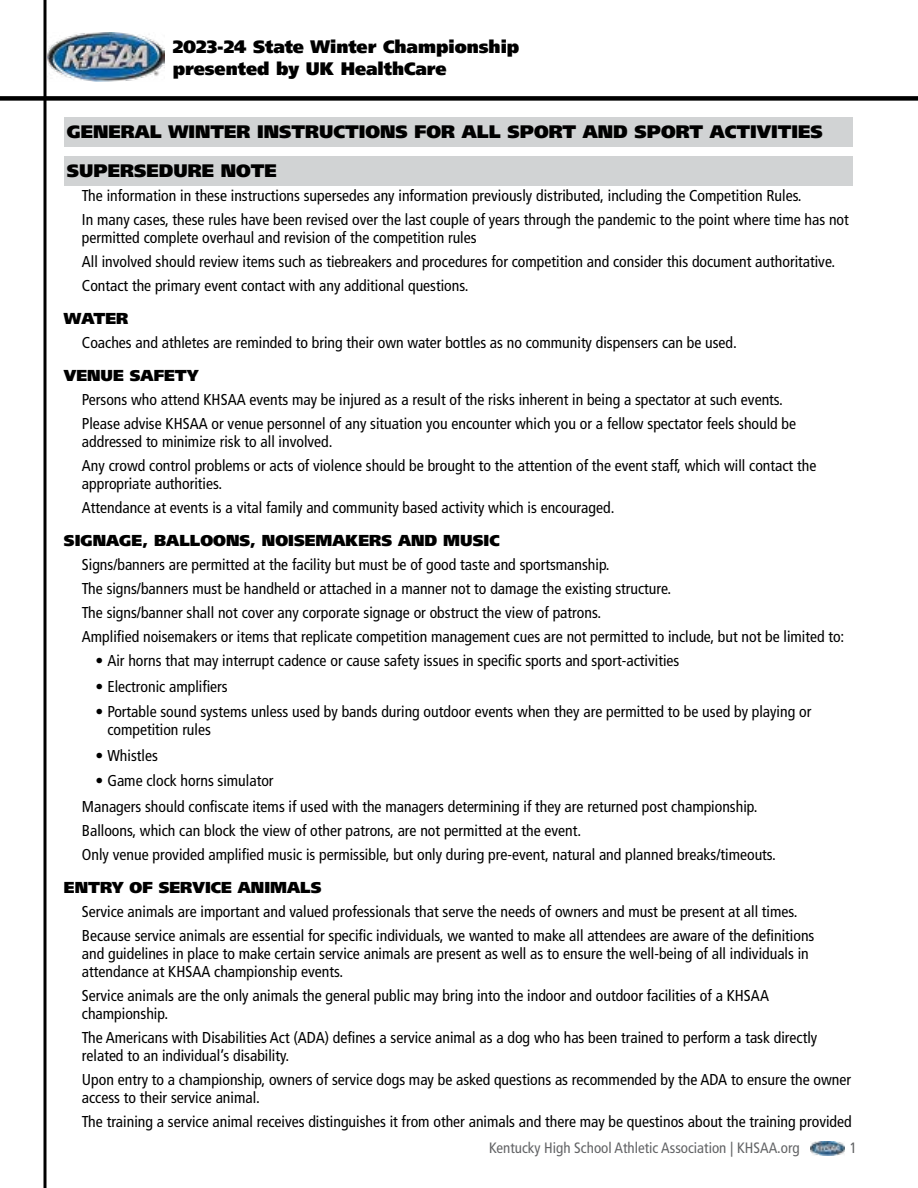
<style>
.page{position:relative;width:918px;height:1188px;background:#fff}
.page>*{position:absolute;margin:0;border:0;box-sizing:border-box;transform-origin:0 0}
.t1{font:900 18px/21.6px "Frutiger LT";color:#000}
.t2{font:condensed 15.75px/24px "Frutiger LT";color:#000}
.t3{font:900 15.75px "Frutiger LT";color:#000}
.t4{font:condensed 15px "Frutiger LT";color:#636466}
</style>
<div class="page">
<div style="left:0;top:96px;width:918px;height:5px;background:#000"></div>
<hr style="left:44px;top:0;width:2px;height:1188px;background:#000">
<img style="left:811px;top:1142px;width:33px;height:14px">
<img style="left:48px;top:33px;width:116px;height:48px">
<div style="left:64px;top:117px;width:788px;height:30px;background:#d1d3d4"></div>
<div style="left:64px;top:156px;width:788px;height:30px;background:#d1d3d4"></div>
<p class="t1" style="left:173px;top:36px;width:348px">2023-24 State Winter Championship presented by UK HealthCare</p>
<p class="t1" style="left:67px;top:112px;width:758px;line-height:39px">GENERAL WINTER INSTRUCTIONS FOR ALL SPORT AND SPORT ACTIVITIES<br>SUPERSEDURE NOTE</p>
<p class="t2" style="left:82px;top:184px;width:768px">The information in these instructions supersedes any information previously distributed, including the Competition Rules.<br>In many cases, these rules have been revised over the last couple of years through the pandemic to the point where time has not</p>
<p class="t2" style="left:82px;top:226px;width:755px">permitted complete overhaul and revision of the competition rules<br>All involved should review items such as tiebreakers and procedures for competition and consider this document authoritative.<br>Contact the primary event contact with any additional questions.</p>
<p class="t3" style="left:64px;top:309px;width:66px">WATER</p>
<p class="t2" style="left:82px;top:331px;width:657px">Coaches and athletes are reminded to bring their own water bottles as no community dispensers can be used.</p>
<p class="t3" style="left:64px;top:366px;width:137px">VENUE SAFETY</p>
<p class="t2" style="left:82px;top:388px;width:716px">Persons who attend KHSAA events may be injured as a result of the risks inherent in being a spectator at such events.<br>Please advise KHSAA or venue personnel of any situation you encounter which you or a fellow spectator feels should be</p>
<p class="t2" style="left:82px;top:430px;width:736px">addressed to minimize risk to all involved.<br>Any crowd control problems or acts of violence should be brought to the attention of the event staff, which will contact the</p>
<p class="t2" style="left:82px;top:472px;width:534px">appropriate authorities.<br>Attendance at events is a vital family and community based activity which is encouraged.</p>
<p class="t3" style="left:64px;top:531px;width:437px">SIGNAGE, BALLOONS, NOISEMAKERS AND MUSIC</p>
<p class="t2" style="left:82px;top:553px;width:764px">Signs/banners are permitted at the facility but must be of good taste and sportsmanship.<br>The signs/banners must be handheld or attached in a manner not to damage the existing structure.<br>The signs/banner shall not cover any corporate signage or obstruct the view of patrons.<br>Amplified noisemakers or items that replicate competition management cues are not permitted to include, but not be limited to:</p>
<p class="t2" style="left:95px;top:649px;width:585px">• Air horns that may interrupt cadence or cause safety issues in specific sports and sport-activities</p>
<p class="t2" style="left:95px;top:674px;width:134px">• Electronic amplifiers</p>
<p class="t2" style="left:107px;top:703px;width:705px;line-height:18px;text-indent:-12px">• Portable sound systems unless used by bands during outdoor events when they are permitted to be used by playing or competition rules</p>
<p class="t2" style="left:95px;top:743px;width:64px">• Whistles</p>
<p class="t2" style="left:82px;top:768px;width:677px;line-height:25.5px;text-indent:13px">• Game clock horns simulator<br>Managers should confiscate items if used with the managers determining if they are returned post championship.</p>
<p class="t2" style="left:82px;top:818px;width:696px">Balloons, which can block the view of other patrons, are not permitted at the event.<br>Only venue provided amplified music is permissible, but only during pre-event, natural and planned breaks/timeouts.</p>
<p class="t3" style="left:64px;top:878px;width:259px">ENTRY OF SERVICE ANIMALS</p>
<p class="t2" style="left:82px;top:899px;width:734px">Service animals are important and valued professionals that serve the needs of owners and must be present at all times.<br>Because service animals are essential for specific individuals, we wanted to make all attendees are aware of the definitions</p>
<p class="t2" style="left:82px;top:944px;width:728px;line-height:18px">and guidelines in place to make certain service animals are present as well as to ensure the well-being of all individuals in attendance at KHSAA championship events.</p>
<p class="t2" style="left:82px;top:987px;width:689px;line-height:18px">Service animals are the only animals the general public may bring into the indoor and outdoor facilities of a KHSAA championship.</p>
<p class="t2" style="left:82px;top:1029px;width:737px;line-height:18px">The Americans with Disabilities Act (ADA) defines a service animal as a dog who has been trained to perform a task directly related to an individual’s disability.</p>
<p class="t2" style="left:82px;top:1071px;width:771px;line-height:18px">Upon entry to a championship, owners of service dogs may be asked questions as recommended by the ADA to ensure the owner access to their service animal.</p>
<p class="t2" style="left:82px;top:1110px;width:771px">The training a service animal receives distinguishes it from other animals and there may be questinos about the training provided</p>
<p class="t4" style="left:489px;top:1139px;width:312px">Kentucky High School Athletic Association | KHSAA.org</p>
<p class="t4" style="left:850px;top:1139px;width:9px">1</p>
</div>
